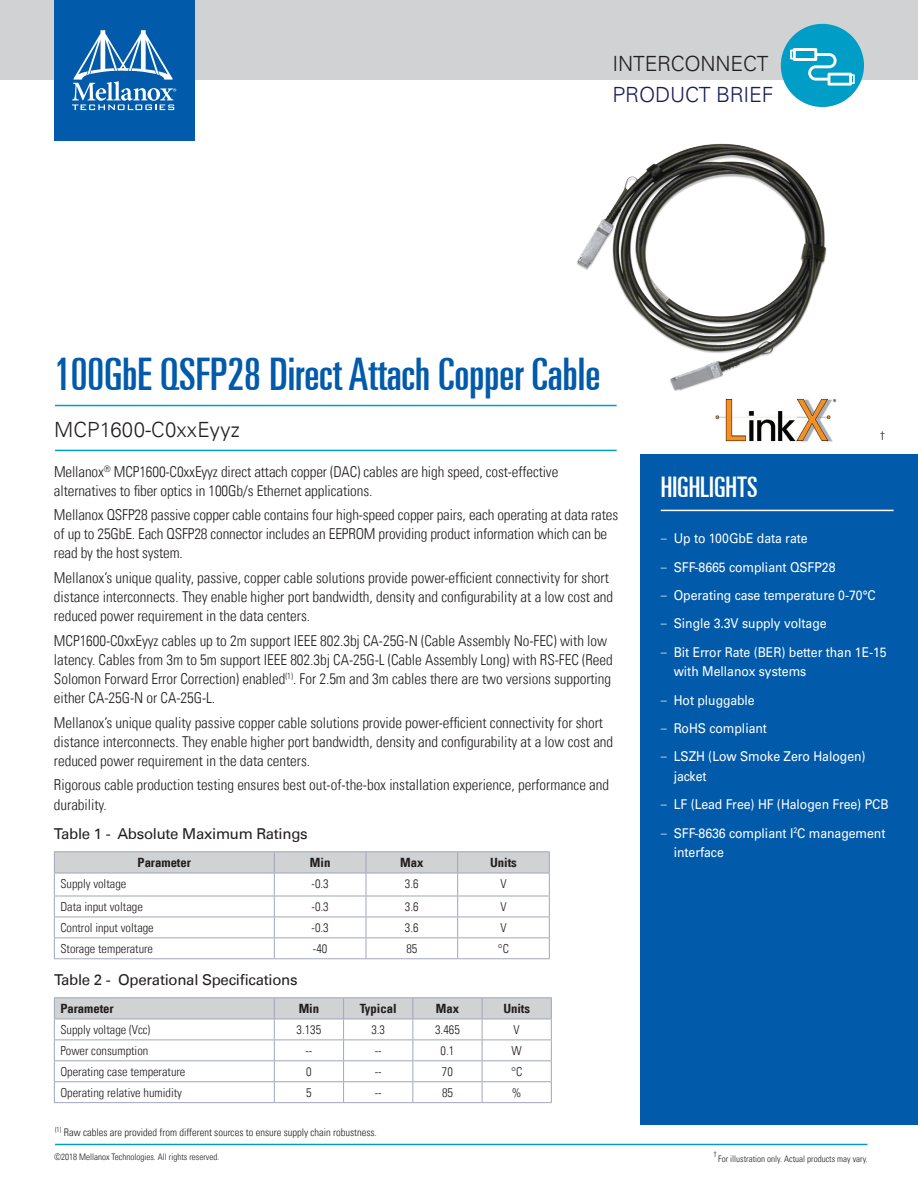
<style>
.page{position:relative;width:918px;height:1188px;background:#fff}
.page>*{position:absolute;margin:0;border:0;box-sizing:border-box;transform-origin:0 0}
.t1{font:ultra-condensed 45px "Univers LT";color:#015aaa}
.t2{font:ultra-condensed 28.5px "Univers LT";color:#fff}
.t3{font:300 21px "Univers LT";color:#231f20}
.t4{font:300 21px "Univers";letter-spacing:-.01em;color:#1b1e57}
.t5{font:300 condensed 15px/19.2px "Univers LT";letter-spacing:-.005em;color:#231f20}
.t6{font:15px "Univers LT";letter-spacing:-.02em;color:#231f20}
.t7{font:13.5px/19.5px "Univers";letter-spacing:-.005em;color:#fff;scale:.91 1}
.t8{font:700 condensed 12.75px "Univers LT";letter-spacing:-.005em;color:#231f20}
.t9{font:300 condensed 12.3px "Univers LT";color:#231f20}
.t10{font:300 condensed 12px "Univers LT";color:#231f20}
.t11{font:300 condensed 10.5px "Univers LT";color:#231f20}
.t12{font:300 condensed 9px "Univers LT";color:#231f20}
.t13{font:300 condensed 7.8px "Univers LT";color:#231f20}
.s1{font-family:"Univers LT";font-weight:300;font-stretch:condensed}
</style>
<div class="page">
<div style="left:0;top:0;width:918px;height:80px;background:#d1d2d4"></div>
<div style="left:54px;top:0;width:140px;height:140px;background:#015aaa"></div>
<svg style="left:72px;top:30px;width:104px;height:80px"></svg>
<hr style="left:55px;top:1144px;width:812px;height:1px;background:#009dc7">
<img style="left:577px;top:143px;width:250px;height:248px">
<hr style="left:55px;top:450px;width:562px;height:1px;background:#009dc7">
<hr style="left:55px;top:405px;width:562px;height:1px;background:#009dc7">
<div style="left:641px;top:454px;width:277px;height:670px;background:#015aaa"></div>
<hr style="left:54px;top:851px;width:220px;height:1px;background:#a1a6ba">
<hr style="left:274px;top:851px;width:92px;height:1px;background:#a1a6ba">
<hr style="left:366px;top:851px;width:92px;height:1px;background:#a1a6ba">
<hr style="left:458px;top:851px;width:92px;height:1px;background:#a1a6ba">
<svg style="left:54px;top:852px;width:496px;height:106px"></svg>
<hr style="left:54px;top:958px;width:220px;height:1px;background:#a1a6ba">
<hr style="left:274px;top:958px;width:92px;height:1px;background:#a1a6ba">
<hr style="left:366px;top:958px;width:92px;height:1px;background:#a1a6ba">
<hr style="left:458px;top:958px;width:92px;height:1px;background:#a1a6ba">
<hr style="left:54px;top:997px;width:220px;height:1px;background:#a1a6ba">
<hr style="left:274px;top:997px;width:70px;height:1px;background:#a1a6ba">
<hr style="left:344px;top:997px;width:69px;height:1px;background:#a1a6ba">
<hr style="left:413px;top:997px;width:69px;height:1px;background:#a1a6ba">
<hr style="left:482px;top:997px;width:70px;height:1px;background:#a1a6ba">
<svg style="left:54px;top:998px;width:498px;height:104px"></svg>
<hr style="left:54px;top:1102px;width:220px;height:1px;background:#a1a6ba">
<hr style="left:274px;top:1102px;width:70px;height:1px;background:#a1a6ba">
<hr style="left:344px;top:1102px;width:69px;height:1px;background:#a1a6ba">
<hr style="left:413px;top:1102px;width:69px;height:1px;background:#a1a6ba">
<hr style="left:482px;top:1102px;width:70px;height:1px;background:#a1a6ba">
<hr style="left:661px;top:510px;width:233px;height:1px;background:#fff">
<div style="left:781px;top:24px;width:83px;height:83px;background:#009dc7;border-radius:50%"></div>
<svg style="left:790px;top:48px;width:65px;height:38px"></svg>
<img style="left:707px;top:389px;width:130px;height:53px">
<h3 class="t3" style="left:613px;top:51px;width:157px">INTERCONNECT</h3>
<h3 class="t4" style="left:613px;top:82px;width:162px">PRODUCT BRIEF</h3>
<h1 class="t1" style="left:54px;top:349px;width:548px">100GbE QSFP28 Direct Attach Copper Cable</h1>
<h3 class="t3" style="left:54px;top:417px;width:187px">MCP1600-C0xxEyyz</h3>
<p class="t10" style="left:880px;top:429px;width:7px">†</p>
<p class="t5" style="left:54px;top:462px;width:506px">Mellanox<sup>®</sup> MCP1600-C0xxEyyz direct attach copper (DAC) cables are high speed, cost-effective alternatives to fiber optics in 100Gb/s Ethernet applications.</p>
<p class="t5" style="left:54px;top:505px;width:566px">Mellanox QSFP28 passive copper cable contains four high-speed copper pairs, each operating at data rates of up to 25GbE. Each QSFP28 connector includes an EEPROM providing product information which can be read by the host system.</p>
<p class="t5" style="left:54px;top:568px;width:561px">Mellanox’s unique quality, passive, copper cable solutions provide power-efficient connectivity for short distance interconnects. They enable higher port bandwidth, density and configurability at a low cost and reduced power requirement in the data centers.</p>
<p class="t5" style="left:54px;top:631px;width:560px">MCP1600-C0xxEyyz cables up to 2m support IEEE 802.3bj CA-25G-N (Cable Assembly No-FEC) with low latency. Cables from 3m to 5m support IEEE 802.3bj CA-25G-L (Cable Assembly Long) with RS-FEC (Reed Solomon Forward Error Correction) enabled<sup>(1)</sup>. For 2.5m and 3m cables there are two versions supporting either CA-25G-N or CA-25G-L.</p>
<p class="t5" style="left:54px;top:713px;width:561px">Mellanox’s unique quality passive copper cable solutions provide power-efficient connectivity for short distance interconnects. They enable higher port bandwidth, density and configurability at a low cost and reduced power requirement in the data centers.</p>
<p class="t5" style="left:54px;top:776px;width:557px">Rigorous cable production testing ensures best out-of-the-box installation experience, performance and durability.</p>
<p class="t6" style="left:54px;top:824px;width:255px">Table 1 - Absolute Maximum Ratings</p>
<p class="t8" style="left:138px;top:855px;width:55px">Parameter</p>
<p class="t8" style="left:310px;top:855px;width:22px">Min</p>
<p class="t8" style="left:400px;top:855px;width:25px">Max</p>
<p class="t8" style="left:490px;top:855px;width:28px">Units</p>
<p class="t9" style="left:60px;top:876px;width:67px">Supply voltage</p>
<p class="t9" style="left:312px;top:876px;width:19px">-0.3</p>
<p class="t9" style="left:405px;top:876px;width:15px">3.6</p>
<p class="t9" style="left:500px;top:876px;width:8px">V</p>
<p class="t9" style="left:60px;top:899px;width:84px">Data input voltage</p>
<p class="t9" style="left:312px;top:899px;width:19px">-0.3</p>
<p class="t9" style="left:405px;top:899px;width:15px">3.6</p>
<p class="t9" style="left:500px;top:899px;width:8px">V</p>
<p class="t9" style="left:60px;top:920px;width:95px">Control input voltage</p>
<p class="t9" style="left:312px;top:920px;width:19px">-0.3</p>
<p class="t9" style="left:405px;top:920px;width:15px">3.6</p>
<p class="t9" style="left:500px;top:920px;width:8px">V</p>
<p class="t9" style="left:60px;top:941px;width:94px">Storage temperature</p>
<p class="t9" style="left:313px;top:941px;width:16px">-40</p>
<p class="t9" style="left:406px;top:941px;width:12px">85</p>
<p class="t9" style="left:498px;top:941px;width:13px">°C</p>
<p class="t6" style="left:54px;top:970px;width:245px">Table 2 - Operational Specifications</p>
<p class="t8" style="left:60px;top:1001px;width:55px">Parameter</p>
<p class="t8" style="left:299px;top:1001px;width:22px">Min</p>
<p class="t8" style="left:360px;top:1001px;width:38px">Typical</p>
<p class="t8" style="left:436px;top:1001px;width:25px">Max</p>
<p class="t8" style="left:503px;top:1001px;width:28px">Units</p>
<p class="t9" style="left:60px;top:1022px;width:92px">Supply voltage (Vcc)</p>
<p class="t9" style="left:297px;top:1022px;width:26px">3.135</p>
<p class="t9" style="left:371px;top:1022px;width:15px">3.3</p>
<p class="t9" style="left:435px;top:1022px;width:26px">3.465</p>
<p class="t9" style="left:514px;top:1022px;width:8px">V</p>
<p class="t9" style="left:60px;top:1043px;width:89px">Power consumption</p>
<p class="t9" style="left:306px;top:1043px;width:8px">--</p>
<p class="t9" style="left:375px;top:1043px;width:8px">--</p>
<p class="t9" style="left:441px;top:1043px;width:15px">0.1</p>
<p class="t9" style="left:512px;top:1043px;width:12px">W</p>
<p class="t9" style="left:60px;top:1064px;width:127px">Operating case temperature</p>
<p class="t9" style="left:306px;top:1064px;width:7px">0</p>
<p class="t9" style="left:375px;top:1064px;width:8px">--</p>
<p class="t9" style="left:442px;top:1064px;width:12px">70</p>
<p class="t9" style="left:511px;top:1064px;width:13px">°C</p>
<p class="t9" style="left:60px;top:1085px;width:123px">Operating relative humidity</p>
<p class="t9" style="left:306px;top:1085px;width:7px">5</p>
<p class="t9" style="left:375px;top:1085px;width:8px">--</p>
<p class="t9" style="left:442px;top:1085px;width:12px">85</p>
<p class="t9" style="left:512px;top:1085px;width:11px">%</p>
<p class="t11" style="left:55px;top:1126px;width:323px"><sup>(1)</sup> Raw cables are provided from different sources to ensure supply chain robustness.</p>
<h2 class="t2" style="left:661px;top:471px;width:98px">HIGHLIGHTS</h2>
<p class="t7" style="left:661px;top:529px;width:163px"><span class="s1">–</span> Up to 100GbE data rate</p>
<p class="t7" style="left:661px;top:557px;width:193px"><span class="s1">–</span> SFF-8665 compliant QSFP28</p>
<p class="t7" style="left:661px;top:585px;width:238px"><span class="s1">–</span> Operating case temperature 0-70°C</p>
<p class="t7" style="left:661px;top:614px;width:184px"><span class="s1">–</span> Single 3.3V supply voltage</p>
<p class="t7" style="left:674px;top:642px;width:235px;text-indent:-13px"><span class="s1">–</span> Bit Error Rate (BER) better than 1E-15 with Mellanox systems</p>
<p class="t7" style="left:661px;top:690px;width:105px"><span class="s1">–</span> Hot pluggable</p>
<p class="t7" style="left:661px;top:719px;width:118px"><span class="s1">–</span> RoHS compliant</p>
<p class="t7" style="left:674px;top:747px;width:212px;text-indent:-13px"><span class="s1">–</span> LSZH (Low Smoke Zero Halogen) jacket</p>
<p class="t7" style="left:661px;top:795px;width:252px"><span class="s1">–</span> LF (Lead Free) HF (Halogen Free) PCB</p>
<p class="t7" style="left:674px;top:823px;width:234px;text-indent:-13px"><span class="s1">–</span> SFF-8636 compliant I<sup>2</sup>C management interface</p>
<p class="t12" style="left:54px;top:1151px;width:167px">©2018 Mellanox Technologies. All rights reserved.</p>
<p class="t13" style="left:714px;top:1150px;width:5px">†</p>
<p class="t12" style="left:718px;top:1153px;width:151px">For illustration only. Actual products may vary.</p>
</div>
